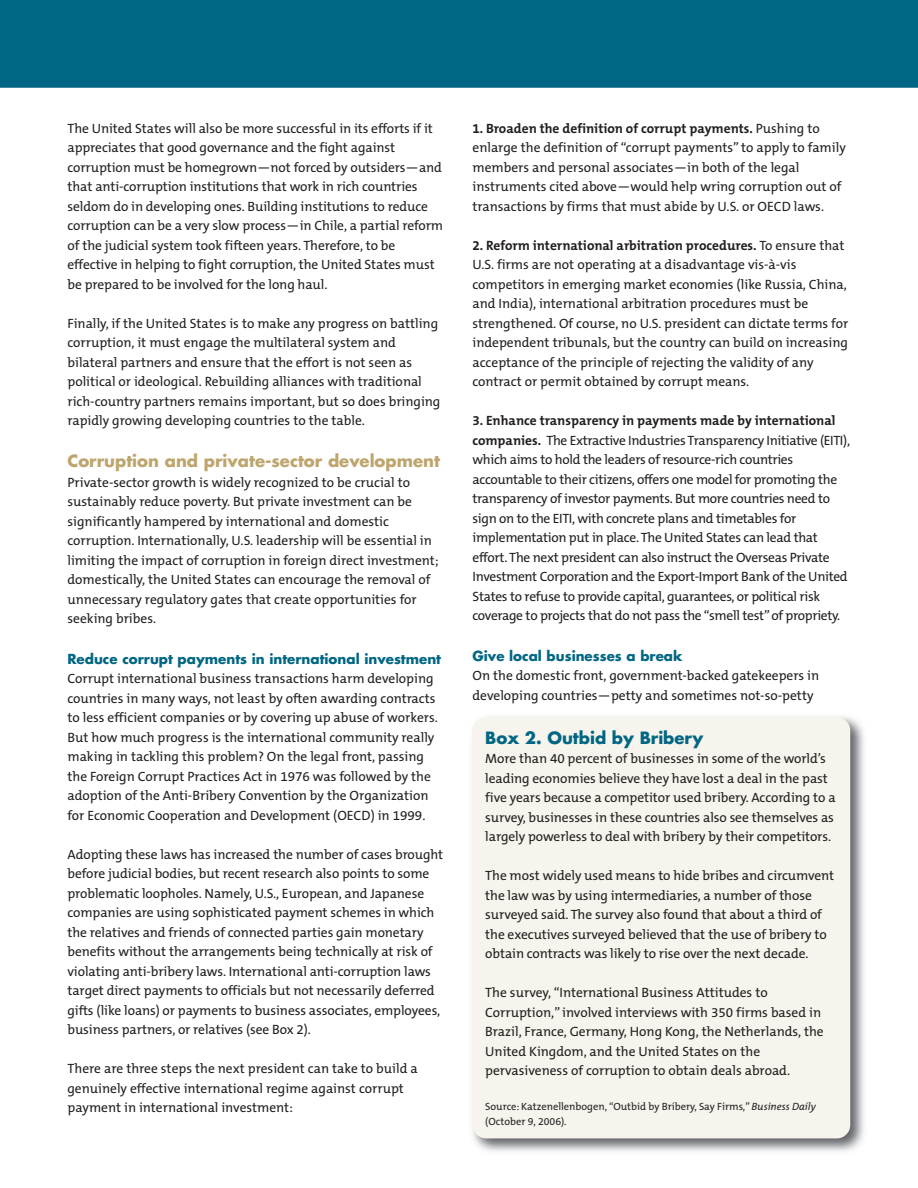
<style>
.page{position:relative;width:918px;height:1188px;background:#fff}
.page>*{position:absolute;margin:0;border:0;box-sizing:border-box;transform-origin:0 0}
.t1{font:700 16.5px "Futura";color:#bda56d}
.t2{font:700 16.5px "Futura";color:#006683}
.t3{font:13.5px/19.5px "The Mix B5 Plain";letter-spacing:-.005em;color:#231f20}
.t4{font:13.5px/19.5px "The Mix B5 Plain";letter-spacing:-.025em;color:#231f20}
.t5{font:700 13.5px "The Mix B7";color:#231f20}
.t6{font:700 13.5px "Futura";color:#006683}
.t7{font:10.5px/15px "The Mix B5 Plain";color:#231f20}
.s1{font-family:"The Mix B5 Plain";font-weight:400}
.s2{font-family:"The Mix B7";font-weight:700}
.s3{font-style:italic}
</style>
<div class="page">
<div style="left:0;top:0;width:918px;height:88px;background:#006683"></div>
<img style="left:472px;top:716px;width:392px;height:436px">
<div style="left:473px;top:717px;width:377px;height:421px;background:#f6f4ed;border-radius:14px"></div>
<p class="t3" style="left:67px;top:119px;width:377px">The United States will also be more successful in its efforts if it appreciates that good governance and the fight against corruption must be homegrown—not forced by outsiders—and that anti-corruption institutions that work in rich countries seldom do in developing ones. Building institutions to reduce corruption can be a very slow process—in Chile, a partial reform of the judicial system took fifteen years. Therefore, to be effective in helping to fight corruption, the United States must be prepared to be involved for the long haul.</p>
<p class="t3" style="left:67px;top:314px;width:374px">Finally, if the United States is to make any progress on battling corruption, it must engage the multilateral system and bilateral partners and ensure that the effort is not seen as political or ideological. Rebuilding alliances with traditional rich-country partners remains important, but so does bringing rapidly growing developing countries to the table.</p>
<p class="t1" style="left:68px;top:453px;width:374px">Corruption and private-sector development</p>
<p class="t3" style="left:67px;top:473px;width:373px">Private-sector growth is widely recognized to be crucial to sustainably reduce poverty. But private investment can be significantly hampered by international and domestic corruption. Internationally, U.S. leadership will be essential in limiting the impact of corruption in foreign direct investment; domestically, the United States can encourage the removal of unnecessary regulatory gates that create opportunities for seeking bribes.</p>
<p class="t6" style="left:67px;top:652px;width:375px">Reduce corrupt payments in international investment</p>
<p class="t3" style="left:67px;top:669px;width:372px">Corrupt international business transactions harm developing countries in many ways, not least by often awarding contracts to less efficient companies or by covering up abuse of workers.<br>But how much progress is the international community really making in tackling this problem? On the legal front, passing the Foreign Corrupt Practices Act in 1976 was followed by the adoption of the Anti-Bribery Convention by the Organization for Economic Cooperation and Development (OECD) in 1999.</p>
<p class="t3" style="left:67px;top:845px;width:377px">Adopting these laws has increased the number of cases brought before judicial bodies, but recent research also points to some problematic loopholes. Namely, U.S., European, and Japanese companies are using sophisticated payment schemes in which the relatives and friends of connected parties gain monetary benefits without the arrangements being technically at risk of violating anti-bribery laws. International anti-corruption laws target direct payments to officials but not necessarily deferred gifts (like loans) or payments to business associates, employees, business partners, or relatives (see Box 2).</p>
<p class="t3" style="left:68px;top:1059px;width:352px">There are three steps the next president can take to build a genuinely effective international regime against corrupt payment in international investment:</p>
<p class="t5" style="left:473px;top:121px;width:349px">1. Broaden the definition of corrupt payments. <span class="s1">Pushing to</span></p>
<p class="t3" style="left:473px;top:138px;width:375px">enlarge the definition of “corrupt payments” to apply to family members and personal associates—in both of the legal instruments cited above—would help wring corruption out of transactions by firms that must abide by U.S. or OECD laws.</p>
<p class="t5" style="left:473px;top:238px;width:374px">2. Reform international arbitration procedures. <span class="s1">To ensure that</span></p>
<p class="t3" style="left:473px;top:255px;width:377px">U.S. firms are not operating at a disadvantage vis-à-vis competitors in emerging market economies (like Russia, China, and India), international arbitration procedures must be strengthened. Of course, no U.S. president can dictate terms for independent tribunals, but the country can build on increasing acceptance of the principle of rejecting the validity of any contract or permit obtained by corrupt means.</p>
<p class="t5" style="left:473px;top:413px;width:364px">3. Enhance transparency in payments made by international</p>
<p class="t4" style="left:473px;top:431px;width:379px"><span class="s2">companies.</span> The Extractive Industries Transparency Initiative (EITI), which aims to hold the leaders of resource-rich countries accountable to their citizens, offers one model for promoting the transparency of investor payments. But more countries need to sign on to the EITI, with concrete plans and timetables for implementation put in place.The United States can lead that effort.The next president can also instruct the Overseas Private Investment Corporation and the Export-Import Bank of the United States to refuse to provide capital, guarantees, or political risk coverage to projects that do not pass the “smell test”of propriety.</p>
<p class="t6" style="left:473px;top:649px;width:211px">Give local businesses a break</p>
<p class="t3" style="left:473px;top:666px;width:348px">On the domestic front, government-backed gatekeepers in developing countries—petty and sometimes not-so-petty</p>
<p class="t2" style="left:485px;top:730px;width:219px">Box 2. Outbid by Bribery</p>
<p class="t3" style="left:485px;top:750px;width:352px">More than 40 percent of businesses in some of the world’s leading economies believe they have lost a deal in the past five years because a competitor used bribery. According to a survey, businesses in these countries also see themselves as largely powerless to deal with bribery by their competitors.</p>
<p class="t3" style="left:485px;top:867px;width:350px">The most widely used means to hide bribes and circumvent the law was by using intermediaries, a number of those surveyed said. The survey also found that about a third of the executives surveyed believed that the use of bribery to obtain contracts was likely to rise over the next decade.</p>
<p class="t3" style="left:485px;top:984px;width:340px">The survey, “International Business Attitudes to Corruption,” involved interviews with 350 firms based in Brazil, France, Germany, Hong Kong, the Netherlands, the United Kingdom, and the United States on the pervasiveness of corruption to obtain deals abroad.</p>
<p class="t7" style="left:485px;top:1099px;width:332px">Source: Katzenellenbogen, “Outbid by Bribery, Say Firms,” <span class="s3">Business Daily </span>(October 9, 2006).</p>
</div>
